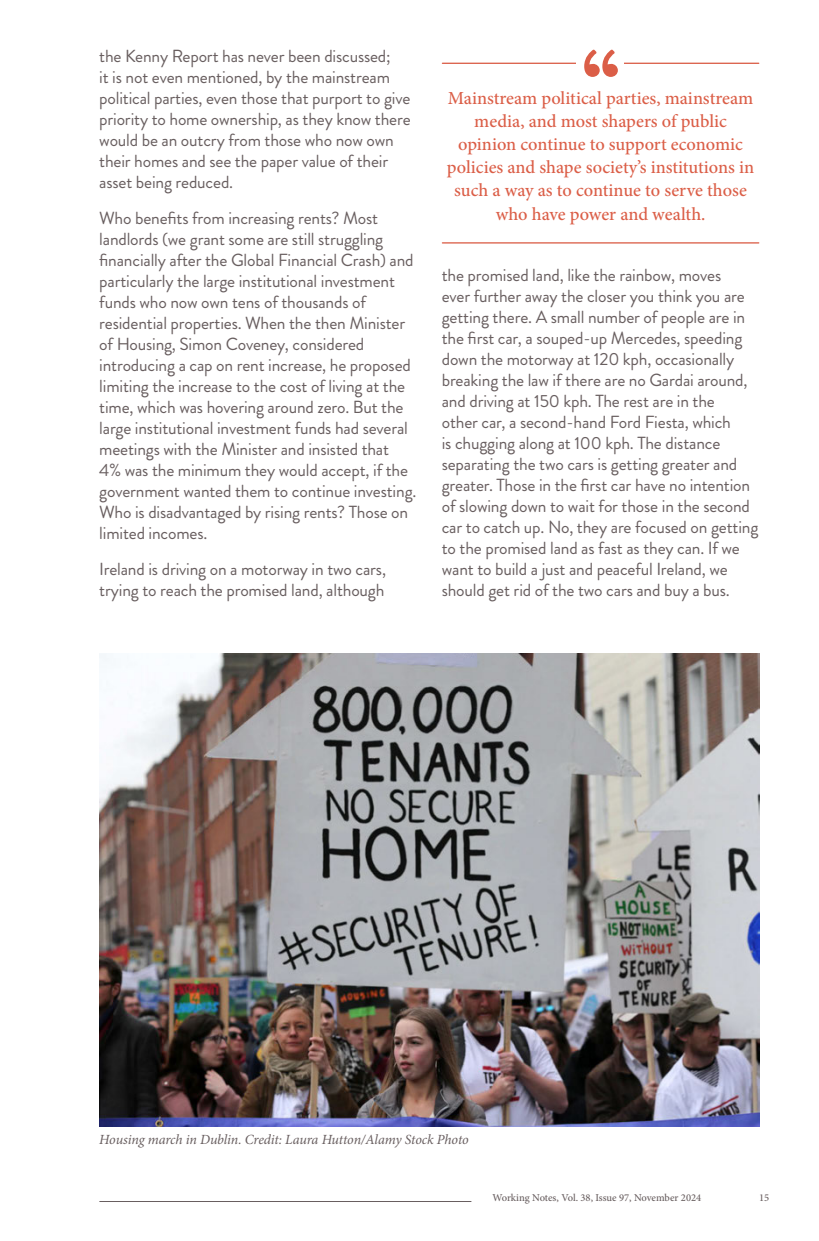
<style>
.page{position:relative;width:819px;height:1241px;background:#fff}
.page>*{position:absolute;margin:0;border:0;box-sizing:border-box;transform-origin:0 0}
.t1{font:500 18.38px/23.1px "Minion Pro";color:#db5e47;text-align:center}
.t2{font:17.5px/21px "Brandon Grotesque";letter-spacing:-.01em;color:#685e5f}
.t3{font:italic 14px "Minion Pro";letter-spacing:-.01em;color:#685e5f}
.t4{font:500 10.5px "Minion Pro";letter-spacing:-.005em;color:#685e5f}
</style>
<div class="page">
<hr style="left:100px;top:1200px;width:371px;height:1px;background:#685e5f">
<hr style="left:442px;top:63px;width:316px;height:1px;background:#db5e47">
<hr style="left:442px;top:242px;width:316px;height:1px;background:#db5e47">
<div style="left:576px;top:52px;width:47px;height:21px;background:#fff"></div>
<svg style="left:584px;top:49px;width:34px;height:28px"></svg>
<img style="left:99px;top:653px;width:660px;height:473px">
<p class="t2" style="left:99px;top:46px;width:313px">the Kenny Report has never been discussed;<br>it is not even mentioned, by the mainstream political parties, even those that purport to give priority to home ownership, as they know there would be an outcry from those who now own their homes and see the paper value of their asset being reduced.</p>
<p class="t2" style="left:99px;top:207px;width:318px">Who benefits from increasing rents? Most landlords (we grant some are still struggling financially after the Global Financial Crash) and particularly the large institutional investment funds who now own tens of thousands of residential properties. When the then Minister of Housing, Simon Coveney, considered introducing a cap on rent increase, he proposed limiting the increase to the cost of living at the time, which was hovering around zero. But the large institutional investment funds had several meetings with the Minister and insisted that<br>4% was the minimum they would accept, if the government wanted them to continue investing.<br>Who is disadvantaged by rising rents? Those on limited incomes.</p>
<p class="t2" style="left:99px;top:558px;width:288px">Ireland is driving on a motorway in two cars, trying to reach the promised land, although</p>
<p class="t1" style="left:447px;top:87px;width:309px">Mainstream political parties, mainstream media, and most shapers of public opinion continue to support economic policies and shape society’s institutions in such a way as to continue to serve those who have power and wealth.</p>
<p class="t2" style="left:441px;top:265px;width:318px">the promised land, like the rainbow, moves<br>ever further away the closer you think you are getting there. A small number of people are in the first car, a souped-up Mercedes, speeding down the motorway at 120 kph, occasionally breaking the law if there are no Gardai around, and driving at 150 kph. The rest are in the<br>other car, a second-hand Ford Fiesta, which<br>is chugging along at 100 kph. The distance separating the two cars is getting greater and greater. Those in the first car have no intention of slowing down to wait for those in the second car to catch up. No, they are focused on getting to the promised land as fast as they can. If we want to build a just and peaceful Ireland, we should get rid of the two cars and buy a bus.</p>
<p class="t3" style="left:99px;top:1130px;width:371px">Housing march in Dublin. Credit: Laura Hutton/Alamy Stock Photo</p>
<p class="t4" style="left:492px;top:1190px;width:210px">Working Notes, Vol. 38, Issue 97, November 2024</p>
<p class="t4" style="left:759px;top:1190px;width:12px">15</p>
</div>
